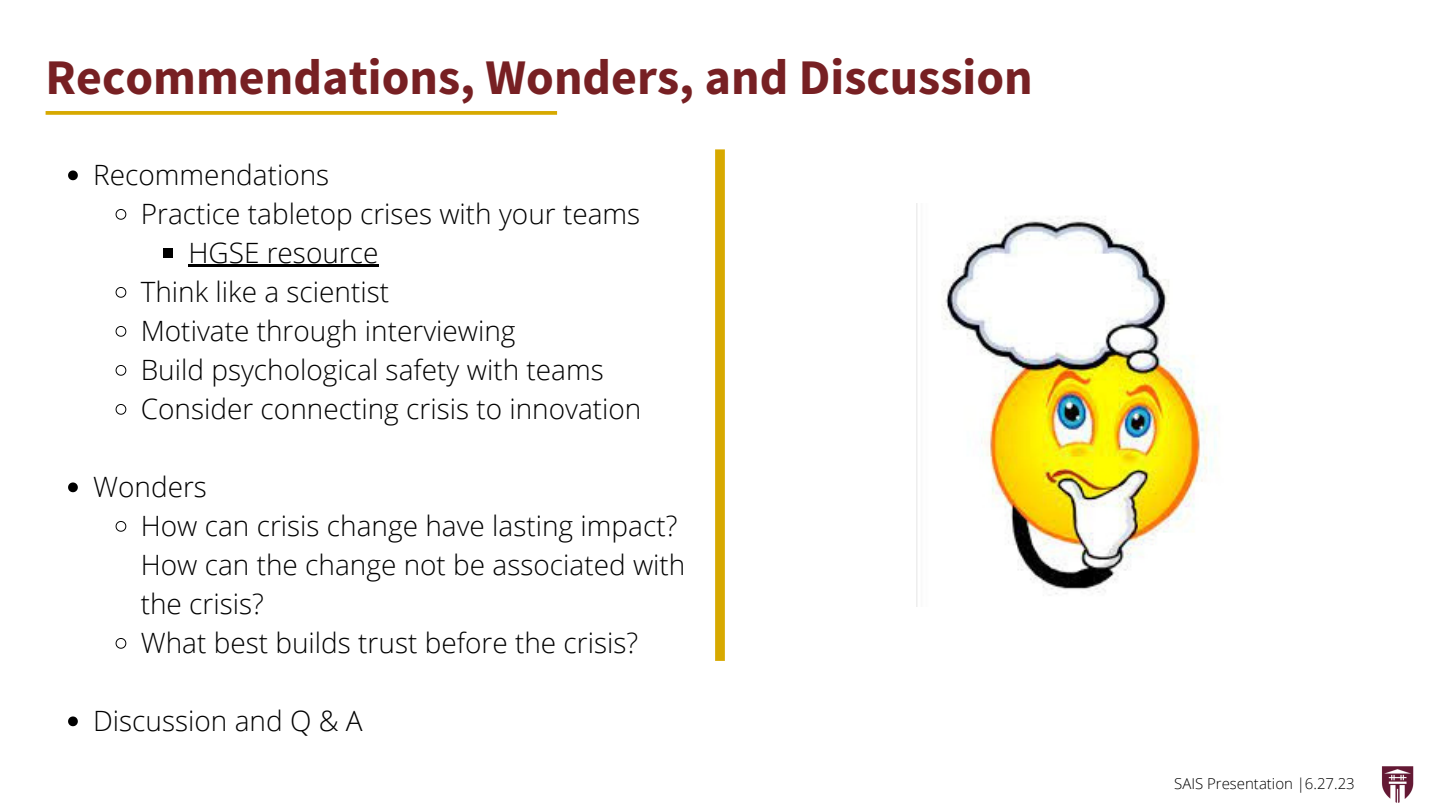
<style>
.page{position:relative;width:1440px;height:810px;background:#fff}
.page>*{position:absolute;margin:0;border:0;box-sizing:border-box;transform-origin:0 0}
.t1{font:700 50px "Source Sans Pro";color:#772023}
.t2{font:300 28px/39px "Open Sans";color:#000}
.t3{font:300 15px "Open Sans";color:#000}
</style>
<div class="page">
<img style="left:1381px;top:766px;width:33px;height:37px">
<svg style="left:46px;top:111px;width:511px;height:4px;fill:#d7aa04"></svg>
<div style="left:715px;top:149px;width:10px;height:512px;background:#d7a900"></div>
<img style="left:916px;top:204px;width:302px;height:402px">
<svg style="left:68px;top:170px;width:10px;height:10px"></svg>
<svg style="left:115px;top:209px;width:12px;height:11px"></svg>
<div style="left:163px;top:248px;width:10px;height:10px;background:#000"></div>
<hr style="left:188px;top:264px;width:190px;height:2px;background:#000">
<svg style="left:115px;top:287px;width:12px;height:11px"></svg>
<svg style="left:115px;top:326px;width:12px;height:11px"></svg>
<svg style="left:115px;top:365px;width:12px;height:11px"></svg>
<svg style="left:115px;top:404px;width:12px;height:11px"></svg>
<svg style="left:68px;top:482px;width:10px;height:10px"></svg>
<svg style="left:115px;top:521px;width:12px;height:11px"></svg>
<svg style="left:115px;top:638px;width:12px;height:11px"></svg>
<svg style="left:68px;top:716px;width:10px;height:10px"></svg>
<p class="t1" style="left:46px;top:45px;width:989px">Recommendations, Wonders, and Discussion</p>
<p class="t2" style="left:93px;top:154px;width:238px">Recommendations</p>
<p class="t2" style="left:141px;top:193px;width:501px">Practice tabletop crises with your teams</p>
<p class="t2" style="left:188px;top:232px;width:192px">HGSE resource</p>
<p class="t2" style="left:141px;top:271px;width:250px">Think like a scientist</p>
<p class="t2" style="left:141px;top:310px;width:376px">Motivate through interviewing</p>
<p class="t2" style="left:141px;top:349px;width:465px">Build psychological safety with teams</p>
<p class="t2" style="left:141px;top:388px;width:502px">Consider connecting crisis to innovation</p>
<p class="t2" style="left:93px;top:466px;width:115px">Wonders</p>
<p class="t2" style="left:141px;top:505px;width:546px">How can crisis change have lasting impact?<br>How can the change not be associated with the crisis?</p>
<p class="t2" style="left:141px;top:622px;width:499px">What best builds trust before the crisis?</p>
<p class="t2" style="left:93px;top:700px;width:271px">Discussion and Q &amp; A</p>
<p class="t3" style="left:1174px;top:773px;width:182px">SAIS Presentation |6.27.23</p>
</div>
